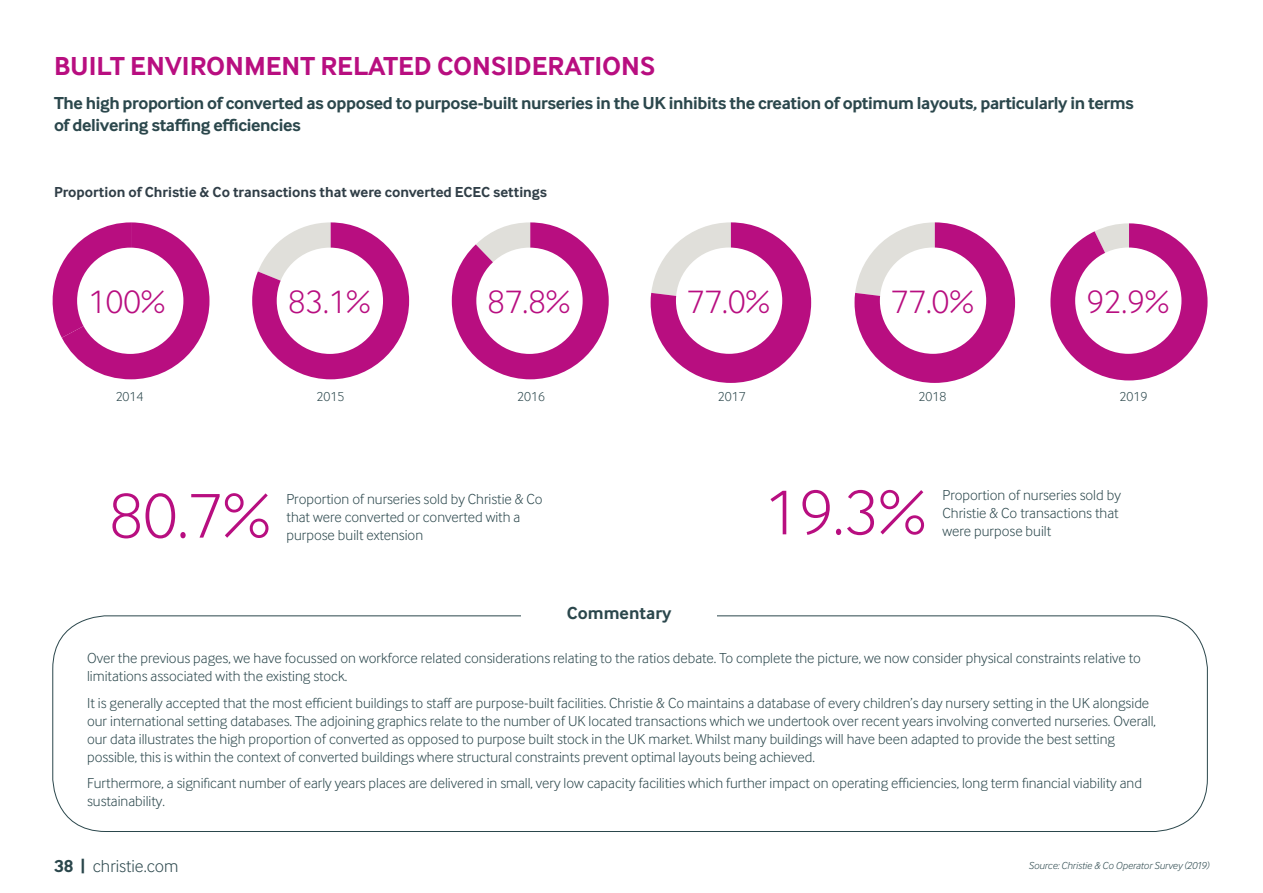
<style>
.page{position:relative;width:1263px;height:893px;background:#fff}
.page>*{position:absolute;margin:0;border:0;box-sizing:border-box;transform-origin:0 0}
.t1{font:300 66px "Inter Face";color:#b80e80}
.t2{font:300 33.75px "Inter Face";color:#b80e80}
.t3{font:700 27px "Inter Face";color:#b80e80}
.t4{font:700 18px/21.6px "Inter Face";letter-spacing:-.02em;color:#2b474c}
.t5{font:300 18px "Inter Face";color:#2b474c}
.t6{font:700 18px "Inter Face";color:#2b474c}
.t7{font:300 15px/18px "Inter Face";color:#2b474c}
.t8{font:700 15px "Inter Face";color:#303e47}
.t9{font:300 13.5px "Inter Face";color:#2b474c}
.t10{font:italic 300 10.5px "Inter Face";color:#2b474c}
.s1{font-weight:700}
</style>
<div class="page">
<svg style="left:651px;top:222px;width:160px;height:161px"></svg>
<svg style="left:1050px;top:223px;width:157px;height:157px"></svg>
<svg style="left:452px;top:222px;width:157px;height:157px"></svg>
<svg style="left:252px;top:222px;width:157px;height:157px"></svg>
<svg style="left:52px;top:222px;width:157px;height:157px"></svg>
<div style="left:77px;top:248px;width:106px;height:106px;background:#fff;border-radius:50%"></div>
<div style="left:277px;top:248px;width:106px;height:106px;background:#fff;border-radius:50%"></div>
<div style="left:476px;top:248px;width:107px;height:106px;background:#fff;border-radius:50%"></div>
<div style="left:676px;top:248px;width:106px;height:106px;background:#fff;border-radius:50%"></div>
<div style="left:1075px;top:248px;width:106px;height:106px;background:#fff;border-radius:50%"></div>
<svg style="left:854px;top:222px;width:161px;height:161px"></svg>
<div style="left:880px;top:248px;width:106px;height:106px;background:#fff;border-radius:50%"></div>
<h3 class="t3" style="left:54px;top:50px;width:602px">BUILT ENVIRONMENT RELATED CONSIDERATIONS</h3>
<p class="t4" style="left:54px;top:92px;width:1081px">The high proportion of converted as opposed to purpose-built nurseries in the UK inhibits the creation of optimum layouts, particularly in terms of delivering staffing efficiencies</p>
<p class="t8" style="left:54px;top:183px;width:495px">Proportion of Christie &amp; Co transactions that were converted ECEC settings</p>
<h2 class="t2" style="left:88px;top:283px;width:78px">100%</h2>
<h2 class="t2" style="left:288px;top:283px;width:84px">83.1%</h2>
<h2 class="t2" style="left:488px;top:283px;width:84px">87.8%</h2>
<h2 class="t2" style="left:687px;top:283px;width:84px">77.0%</h2>
<h2 class="t2" style="left:1086px;top:283px;width:84px">92.9%</h2>
<h2 class="t2" style="left:891px;top:283px;width:84px">77.0%</h2>
<p class="t9" style="left:116px;top:389px;width:29px">2014</p>
<p class="t9" style="left:316px;top:389px;width:29px">2015</p>
<p class="t9" style="left:517px;top:389px;width:29px">2016</p>
<p class="t9" style="left:718px;top:389px;width:29px">2017</p>
<p class="t9" style="left:919px;top:389px;width:29px">2018</p>
<p class="t9" style="left:1119px;top:389px;width:29px">2019</p>
<h1 class="t1" style="left:109px;top:478px;width:163px">80.7%</h1>
<p class="t7" style="left:287px;top:489px;width:258px">Proportion of nurseries sold by Christie &amp; Co that were converted or converted with a purpose built extension</p>
<h1 class="t1" style="left:765px;top:475px;width:163px">19.3%</h1>
<p class="t7" style="left:942px;top:486px;width:180px">Proportion of nurseries sold by<br>Christie &amp; Co transactions that were purpose built</p>
<p class="t6" style="left:567px;top:603px;width:106px">Commentary</p>
<p class="t7" style="left:87px;top:649px;width:1055px">Over the previous pages, we have focussed on workforce related considerations relating to the ratios debate. To complete the picture, we now consider physical constraints relative to limitations associated with the existing stock.</p>
<p class="t7" style="left:87px;top:694px;width:1070px">It is generally accepted that the most efficient buildings to staff are purpose-built facilities. Christie &amp; Co maintains a database of every children’s day nursery setting in the UK alongside our international setting databases. The adjoining graphics relate to the number of UK located transactions which we undertook over recent years involving converted nurseries. Overall, our data illustrates the high proportion of converted as opposed to purpose built stock in the UK market. Whilst many buildings will have been adapted to provide the best setting possible, this is within the context of converted buildings where structural constraints prevent optimal layouts being achieved.</p>
<p class="t7" style="left:87px;top:774px;width:1056px">Furthermore, a significant number of early years places are delivered in small, very low capacity facilities which further impact on operating efficiencies, long term financial viability and sustainability.</p>
<p class="t5" style="left:54px;top:856px;width:126px"><span class="s1">38 |</span> christie.com</p>
<p class="t10" style="left:1028px;top:860px;width:182px">Source: Christie &amp; Co Operator Survey (2019)</p>
</div>
